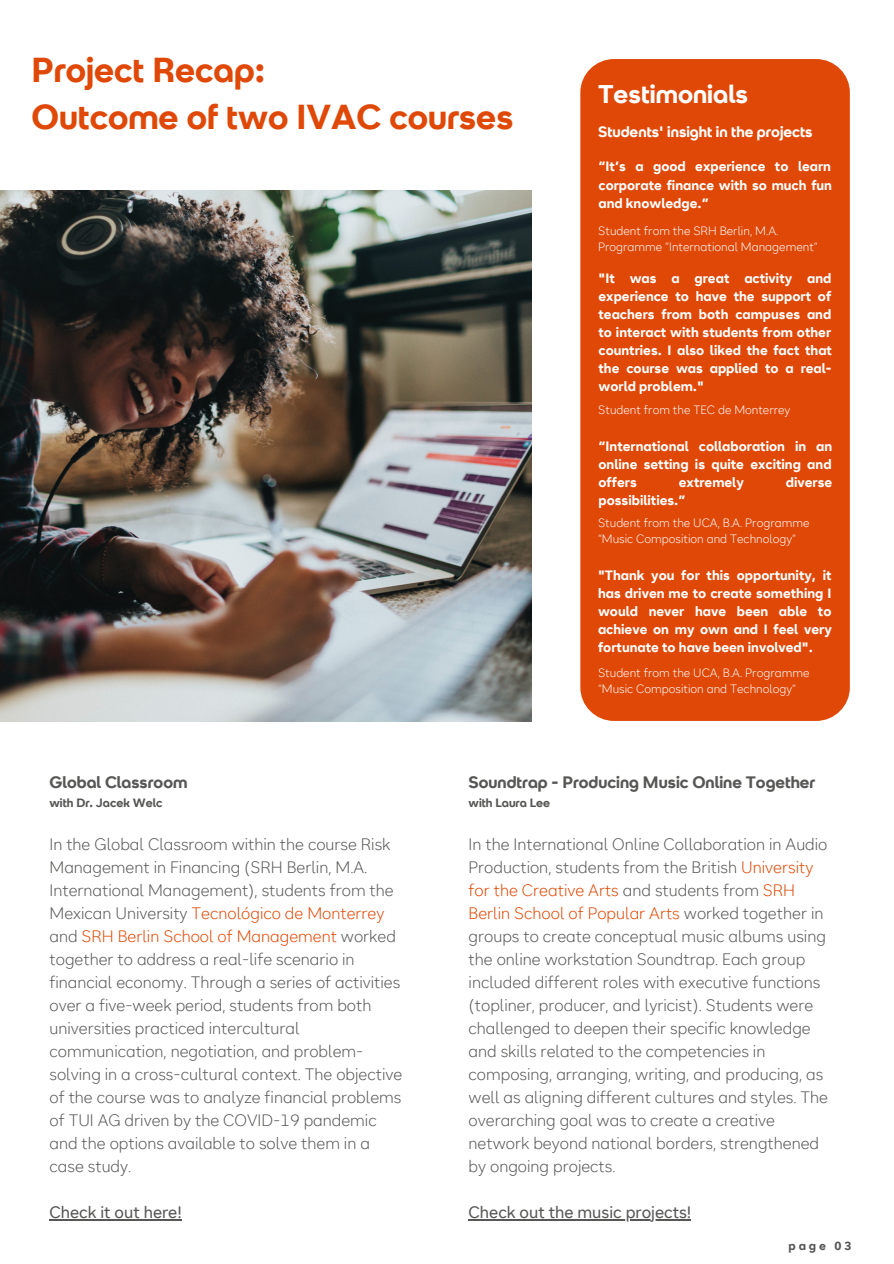
<style>
.page{position:relative;width:894px;height:1264px;background:#fff}
.page>*{position:absolute;margin:0;border:0;box-sizing:border-box;transform-origin:0 0}
.t1{font:700 34.5px "SRH Headline";color:#df4807}
.t2{font:700 25.5px "SRH Headline";color:#fff}
.t3{font:300 16.5px/23px "SRH Text";color:#575756}
.t4{font:700 16.5px "SRH Headline";color:#575756}
.t5{font:16.5px "SRH Text";color:#575756}
.t6{font:700 15px "SRH Headline";color:#fff}
.t7{font:700 13.5px/18px "SRH Text";color:#fff;text-align:justify}
.t8{font:300 12px/16px "SRH Text";color:#fff}
.t9{font:700 12px "SRH Headline";color:#575756}
.t10{font:700 12px "SRH Text";letter-spacing:.24em;color:#575756}
.s1{color:#df4807}
</style>
<div class="page">
<div style="left:580px;top:59px;width:269px;height:662px;background:#df4807;border-radius:34px"></div>
<img style="left:0;top:190px;width:531px;height:531px">
<hr style="left:468px;top:1219px;width:223px;height:1px;background:#575756">
<hr style="left:49px;top:1219px;width:133px;height:1px;background:#575756">
<p class="t1" style="left:31px;top:57px;width:235px">Project Recap:</p>
<p class="t1" style="left:31px;top:104px;width:483px">Outcome of two IVAC courses</p>
<p class="t2" style="left:598px;top:84px;width:152px">Testimonials</p>
<p class="t6" style="left:598px;top:126px;width:216px">Students' insight in the projects</p>
<p class="t7" style="left:598px;top:159px;width:235px">“It’s a good experience to learn corporate finance with so much fun and knowledge.”</p>
<p class="t8" style="left:598px;top:224px;width:221px">Student from the SRH Berlin, M.A.<br>Programme “International Management”</p>
<p class="t7" style="left:598px;top:270px;width:235px">"It was a great activity and experience to have the support of teachers from both campuses and to interact with students from other countries. I also liked the fact that the course was applied to a real&shy;world problem."</p>
<p class="t8" style="left:598px;top:403px;width:194px">Student from the TEC de Monterrey</p>
<p class="t7" style="left:598px;top:438px;width:235px">“International collaboration in an online setting is quite exciting and offers</p>
<p class="t7" style="left:678px;top:474px;width:66px">extremely</p>
<p class="t7" style="left:785px;top:474px;width:48px">diverse</p>
<p class="t7" style="left:598px;top:492px;width:88px">possibilities.”</p>
<p class="t8" style="left:598px;top:516px;width:213px">Student from the UCA, B.A. Programme “Music Composition and Technology”</p>
<p class="t7" style="left:598px;top:568px;width:235px">"Thank you for this opportunity, it has driven me to create something I would never have been able to achieve on my own and I feel very fortunate to have been involved".</p>
<p class="t8" style="left:598px;top:665px;width:213px">Student from the UCA, B.A. Programme “Music Composition and Technology”</p>
<p class="t4" style="left:49px;top:775px;width:139px">Global Classroom</p>
<p class="t9" style="left:49px;top:798px;width:114px">with Dr. Jacek Welc</p>
<p class="t3" style="left:49px;top:834px;width:354px">In the Global Classroom within the course Risk Management in Financing (SRH Berlin, M.A.<br>International Management), students from the Mexican University <span class="s1">Tecnológico de Monterrey </span>and <span class="s1">SRH Berlin School of Management</span> worked together to address a real-life scenario in financial economy. Through a series of activities over a five-week period, students from both universities practiced intercultural communication, negotiation, and problem&shy;solving in a cross-cultural context. The objective of the course was to analyze financial problems of TUI AG driven by the COVID-19 pandemic and the options available to solve them in a case study.</p>
<p class="t5" style="left:49px;top:1206px;width:134px">Check it out here!</p>
<p class="t4" style="left:468px;top:775px;width:348px">Soundtrap - Producing Music Online Together</p>
<p class="t9" style="left:468px;top:798px;width:83px">with Laura Lee</p>
<p class="t3" style="left:468px;top:834px;width:361px">In the International Online Collaboration in Audio Production, students from the British <span class="s1">University for the Creative Arts</span> and students from <span class="s1">SRH Berlin School of Popular Arts</span> worked together in groups to create conceptual music albums using the online workstation Soundtrap. Each group included different roles with executive functions (topliner, producer, and lyricist). Students were challenged to deepen their specific knowledge and skills related to the competencies in composing, arranging, writing, and producing, as well as aligning different cultures and styles. The overarching goal was to create a creative network beyond national borders, strengthened by ongoing projects.</p>
<p class="t5" style="left:468px;top:1206px;width:224px">Check out the music projects!</p>
<p class="t10" style="left:788px;top:1240px;width:65px">page 03</p>
</div>
